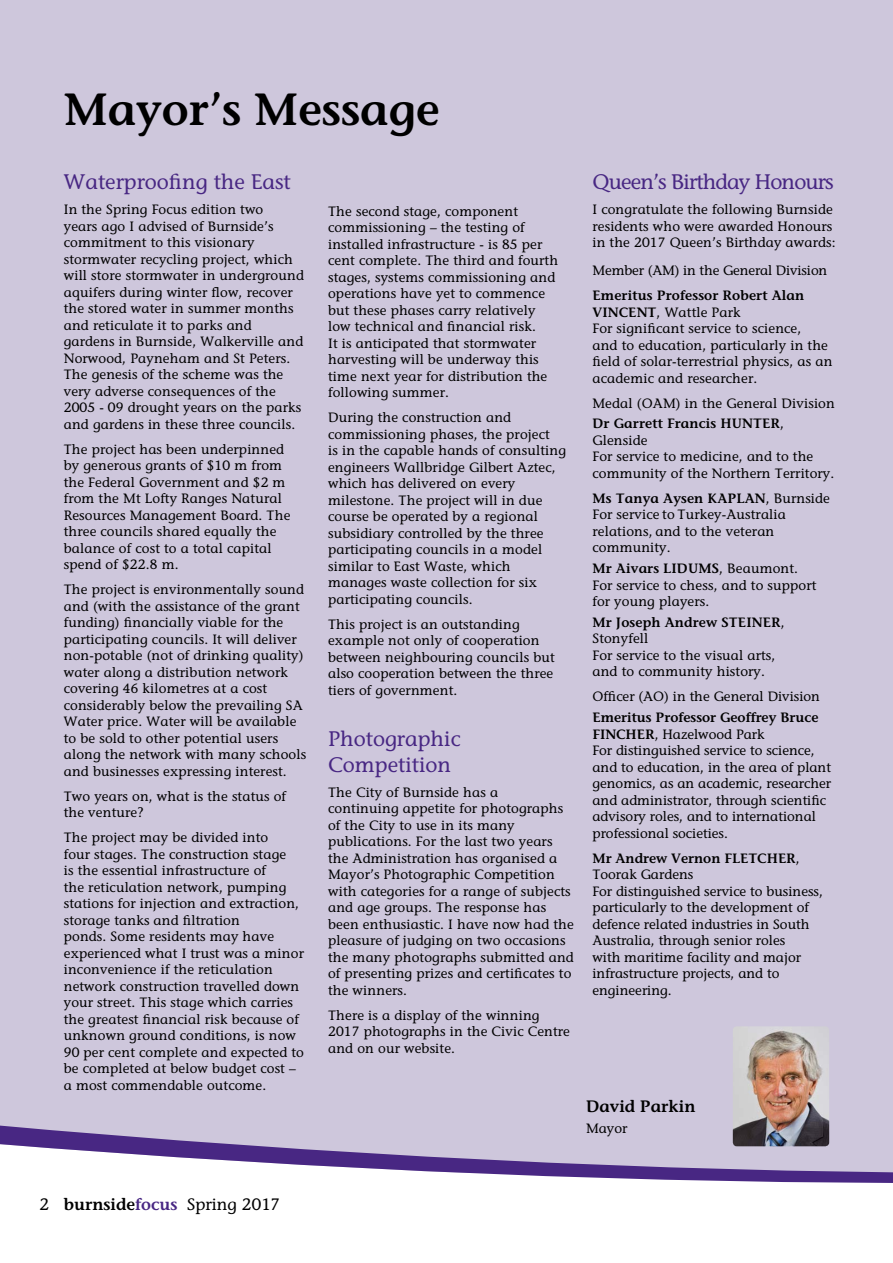
<style>
.page{position:relative;width:893px;height:1263px;background:#fff}
.page>*{position:absolute;margin:0;border:0;box-sizing:border-box;transform-origin:0 0}
.t1{font:600 45px "Stone Informal";color:#000}
.t2{font:21px/25.5px "Stone Informal";color:#482783}
.t3{font:21px "Stone Informal";letter-spacing:-.04em;color:#482783}
.t4{font:16.5px "Stone Informal";color:#000}
.t5{font:600 16.5px "Stone Informal";color:#000}
.t6{font:13.5px/16.5px "Stone Informal";letter-spacing:.01em;color:#000}
.t7{font:13.5px "Stone Informal";letter-spacing:-.01em;color:#000}
.s1{font-weight:600}
.s2{font-weight:600;color:#482783}
</style>
<div class="page">
<div style="left:0;top:0;width:893px;height:1172px;background:#cec7dc"></div>
<img style="left:733px;top:1026px;width:96px;height:98px">
<svg style="left:0;top:1124px;width:893px;height:59px"></svg>
<h1 class="t1" style="left:64px;top:82px;width:377px">Mayor’s Message</h1>
<h2 class="t2" style="left:64px;top:169px;width:228px">Waterproofing the East</h2>
<p class="t6" style="left:64px;top:201px;width:242px">In the Spring Focus edition two<br>years ago I advised of Burnside’s commitment to this visionary stormwater recycling project, which will store stormwater in underground aquifers during winter flow, recover the stored water in summer months and reticulate it to parks and gardens in Burnside, Walkerville and Norwood, Payneham and St Peters.<br>The genesis of the scheme was the very adverse consequences of the 2005 - 09 drought years on the parks and gardens in these three councils.</p>
<p class="t6" style="left:64px;top:440px;width:228px">The project has been underpinned by generous grants of $10 m from the Federal Government and $2 m from the Mt Lofty Ranges Natural<br>Resources Management Board. The three councils shared equally the balance of cost to a total capital spend of $22.8 m.</p>
<p class="t6" style="left:64px;top:581px;width:244px">The project is environmentally sound and (with the assistance of the grant funding) financially viable for the participating councils. It will deliver non-potable (not of drinking quality) water along a distribution network covering 46 kilometres at a cost considerably below the prevailing SA Water price. Water will be available to be sold to other potential users along the network with many schools and businesses expressing interest.</p>
<p class="t6" style="left:64px;top:787px;width:224px">Two years on, what is the status of the venture?</p>
<p class="t6" style="left:64px;top:829px;width:242px">The project may be divided into<br>four stages. The construction stage<br>is the essential infrastructure of<br>the reticulation network, pumping stations for injection and extraction, storage tanks and filtration<br>ponds. Some residents may have experienced what I trust was a minor inconvenience if the reticulation network construction travelled down your street. This stage which carries the greatest financial risk because of unknown ground conditions, is now 90 per cent complete and expected to be completed at below budget cost – a most commendable outcome.</p>
<p class="t6" style="left:328px;top:203px;width:231px">The second stage, component commissioning – the testing of installed infrastructure - is 85 per cent complete. The third and fourth stages, systems commissioning and operations have yet to commence but these phases carry relatively low technical and financial risk.<br>It is anticipated that stormwater harvesting will be underway this time next year for distribution the following summer.</p>
<p class="t6" style="left:328px;top:409px;width:239px">During the construction and commissioning phases, the project<br>is in the capable hands of consulting engineers Wallbridge Gilbert Aztec, which has delivered on every milestone. The project will in due course be operated by a regional subsidiary controlled by the three participating councils in a model similar to East Waste, which manages waste collection for six participating councils.</p>
<p class="t6" style="left:328px;top:616px;width:228px">This project is an outstanding example not only of cooperation between neighbouring councils but also cooperation between the three tiers of government.</p>
<h2 class="t2" style="left:328px;top:726px;width:134px">Photographic<br>Competition</h2>
<p class="t6" style="left:328px;top:784px;width:247px">The City of Burnside has a<br>continuing appetite for photographs of the City to use in its many publications. For the last two years the Administration has organised a Mayor’s Photographic Competition with categories for a range of subjects and age groups. The response has been enthusiastic. I have now had the pleasure of judging on two occasions the many photographs submitted and of presenting prizes and certificates to the winners.</p>
<p class="t6" style="left:328px;top:1007px;width:243px">There is a display of the winning<br>2017 photographs in the Civic Centre and on our website.</p>
<h2 class="t3" style="left:592px;top:169px;width:243px">Queen’s Birthday Honours</h2>
<p class="t6" style="left:592px;top:201px;width:245px">I congratulate the following Burnside residents who were awarded Honours in the 2017 Queen’s Birthday awards:</p>
<p class="t7" style="left:592px;top:262px;width:236px">Member (AM) in the General Division</p>
<p class="t6" style="left:592px;top:287px;width:242px"><span class="s1">Emeritus Professor Robert Alan<br>VINCENT</span>, Wattle Park<br>For significant service to science,<br>and to education, particularly in the field of solar-terrestrial physics, as an academic and researcher.</p>
<p class="t6" style="left:592px;top:392px;width:244px;line-height:20.7px">Medal (OAM) in the General Division<br><span class="s1">Dr Garrett Francis HUNTER</span>,</p>
<p class="t6" style="left:592px;top:432px;width:243px">Glenside<br>For service to medicine, and to the community of the Northern Territory.</p>
<p class="t6" style="left:592px;top:490px;width:239px"><span class="s1">Ms Tanya Aysen KAPLAN</span>, Burnside<br>For service to Turkey-Australia relations, and to the veteran community.</p>
<p class="t6" style="left:592px;top:560px;width:226px"><span class="s1">Mr Aivars LIDUMS</span>, Beaumont.<br>For service to chess, and to support for young players.</p>
<p class="t6" style="left:592px;top:614px;width:194px"><span class="s1">Mr Joseph Andrew STEINER</span>,<br>Stonyfell<br>For service to the visual arts, and to community history.</p>
<p class="t6" style="left:592px;top:688px;width:229px">Officer (AO) in the General Division</p>
<p class="t6" style="left:592px;top:709px;width:240px"><span class="s1">Emeritus Professor Geoffrey Bruce FINCHER</span>, Hazelwood Park<br>For distinguished service to science, and to education, in the area of plant genomics, as an academic, researcher and administrator, through scientific advisory roles, and to international professional societies.</p>
<p class="t6" style="left:592px;top:849px;width:232px"><span class="s1">Mr Andrew Vernon FLETCHER</span>,<br>Toorak Gardens<br>For distinguished service to business, particularly to the development of defence related industries in South<br>Australia, through senior roles<br>with maritime facility and major infrastructure projects, and to engineering.</p>
<p class="t5" style="left:586px;top:1096px;width:111px">David Parkin</p>
<p class="t6" style="left:586px;top:1120px;width:43px">Mayor</p>
<p class="t4" style="left:40px;top:1194px;width:242px">2 <span class="s1">burnside</span><span class="s2">focus</span> Spring 2017</p>
</div>
